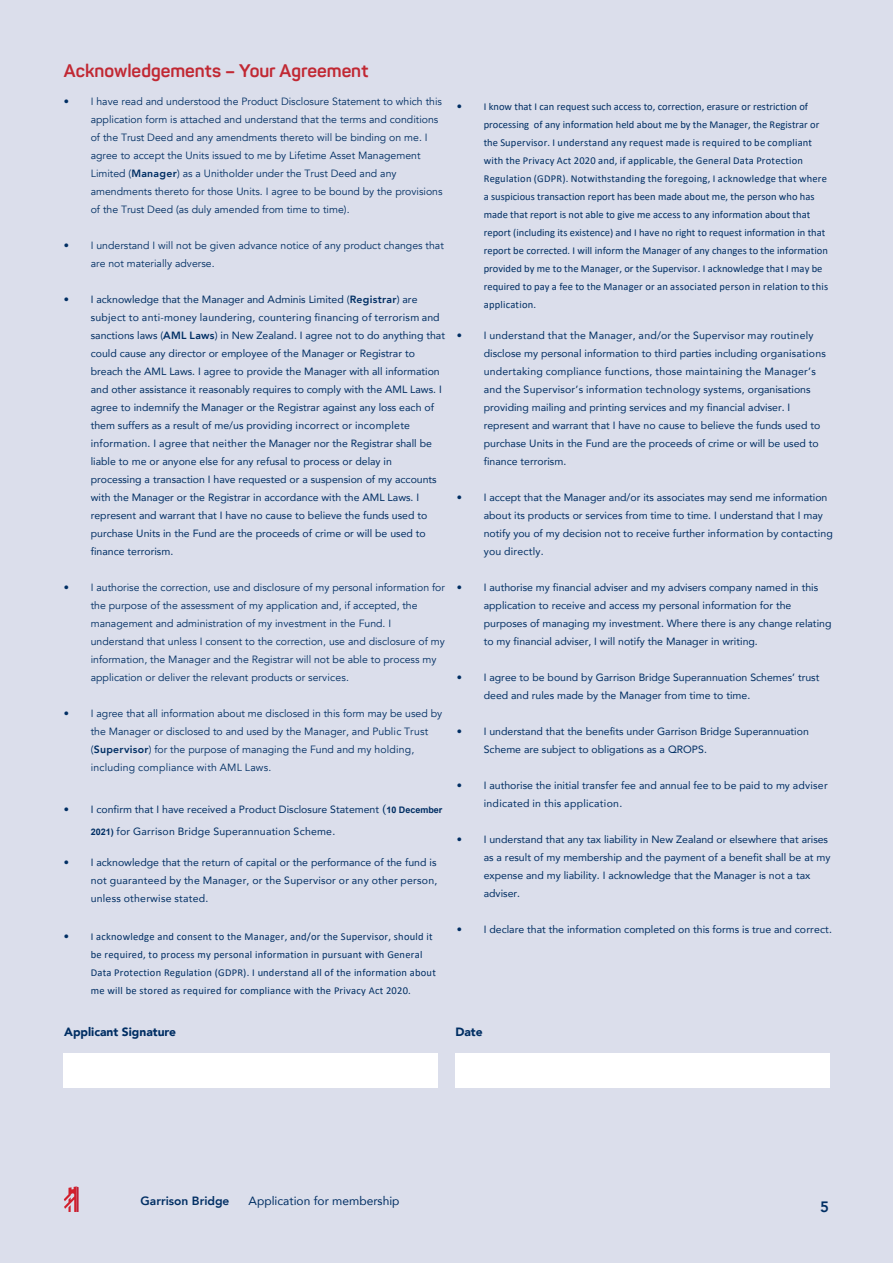
<style>
.page{position:relative;width:893px;height:1263px;background:#dbdeeb}
.page>*{position:absolute;margin:0;border:0;box-sizing:border-box;transform-origin:0 0}
.t1{font:700 18px "Panton";color:#c12833}
.t2{font:800 15px "Avenir";color:#002e63}
.t3{font:12px "Avenir";color:#002e63}
.t4{font:900 12px "Avenir";color:#002e63}
.t5{font:800 12px "Avenir";color:#002e63}
.t6{font:10.5px/18px "Avenir";color:#002e63}
.t7{font:10.5px/18px "Avenir";color:#002e63}
.t8{font:10.5px/18px "Calibri";color:#002e63}
.t9{font:10.5px/18px "Calibri";letter-spacing:.02em;color:#002e63}
.s1{font-weight:800}
.s2{font-style:inherit}
.s3{font-family:"Adobe Hebrew";font-weight:700;font-size:12px}
.s4{font-family:"Arial";font-weight:700;font-size:9px}
.s5{font-family:"Avenir"}
</style>
<div class="page">
<svg style="left:64px;top:1186px;width:15px;height:26px"></svg>
<div style="left:64px;top:1054px;width:374px;height:34px;background:#fff"></div>
<div style="left:455px;top:1054px;width:374px;height:34px;background:#fff"></div>
<h1 class="t1" style="left:64px;top:60px;width:306px">Acknowledgements – Your Agreement</h1>
<p class="t7" style="left:91px;top:93px;width:353px;text-indent:-27px">• I have read and understood the Product Disclosure Statement to which this application form is attached and understand that the terms and conditions of the Trust Deed and any amendments thereto will be binding on me. I agree to accept the Units issued to me by Lifetime Asset Management Limited (<span class="s1">Manager</span>) as a Unitholder under the Trust Deed and any amendments thereto for those Units. I agree to be bound by the provisions of the Trust Deed (as duly amended from time to time).</p>
<p class="t7" style="left:91px;top:237px;width:355px;text-indent:-27px">• I understand I will not be given advance notice of any product changes that are not materially adverse.</p>
<p class="t6" style="left:91px;top:290px;width:356px;text-indent:-27px"><span class="s2">•</span> I acknowledge that the Manager and Adminis Limited (<span class="s1">Registrar</span>) are subject to anti-money laundering, countering financing of terrorism and sanctions laws (<span class="s1">AML Laws</span>) in New Zealand. I agree not to do anything that could cause any director or employee of the Manager or Registrar to breach the AML Laws. I agree to provide the Manager with all information and other assistance it reasonably requires to comply with the AML Laws. I agree to indemnify the Manager or the Registrar against any loss each of them suffers as a result of me/us providing incorrect or incomplete information. I agree that neither the Manager nor the Registrar shall be liable to me or anyone else for any refusal to process or delay in processing a transaction I have requested or a suspension of my accounts with the Manager or the Registrar in accordance with the AML Laws. I represent and warrant that I have no cause to believe the funds used to purchase Units in the Fund are the proceeds of crime or will be used to finance terrorism.</p>
<p class="t7" style="left:91px;top:579px;width:356px;text-indent:-27px">• I authorise the correction, use and disclosure of my personal information for the purpose of the assessment of my application and, if accepted, the management and administration of my investment in the Fund. I understand that unless I consent to the correction, use and disclosure of my information, the Manager and the Registrar will not be able to process my application or deliver the relevant products or services.</p>
<p class="t7" style="left:91px;top:705px;width:353px;text-indent:-27px">• I agree that all information about me disclosed in this form may be used by the Manager or disclosed to and used by the Manager, and Public Trust (<span class="s1">Supervisor</span>) for the purpose of managing the Fund and my holding, including compliance with AML Laws.</p>
<p class="t6" style="left:91px;top:798px;width:353px;line-height:21.5px;text-indent:-27px"><span class="s2">•</span> I confirm that I have received a Product Disclosure Statement <span class="s3">(</span><span class="s4">10 December<br>2021)</span> for Garrison Bridge Superannuation Scheme.</p>
<p class="t6" style="left:91px;top:853px;width:348px;text-align:justify;text-indent:-27px"><span class="s2">•</span> I acknowledge that the return of capital or the performance of the fund is not guaranteed by the Manager, or the Supervisor or any other person, unless otherwise stated.</p>
<p class="t9" style="left:91px;top:927px;width:347px;text-indent:-27px"><span class="s5">•</span> I acknowledge and consent to the Manager, and/or the Supervisor, should it be required, to process my personal information in pursuant with General Data Protection Regulation (GDPR). I understand all of the information about me will be stored as required for compliance with the Privacy Act 2020.</p>
<p class="t8" style="left:484px;top:97px;width:346px;text-indent:-27px"><span class="s5">•</span> I know that I can request such access to, correction, erasure or restriction of processing of any information held about me by the Manager, the Registrar or the Supervisor. I understand any request made is required to be compliant with the Privacy Act 2020 and, if applicable, the General Data Protection Regulation (GDPR). Notwithstanding the foregoing, I acknowledge that where a suspicious transaction report has been made about me, the person who has made that report is not able to give me access to any information about that report (including its existence) and I have no right to request information in that report be corrected. I will inform the Manager of any changes to the information provided by me to the Manager, or the Supervisor. I acknowledge that I may be required to pay a fee to the Manager or an associated person in relation to this application.</p>
<p class="t6" style="left:484px;top:326px;width:344px;text-indent:-27px">• I understand that the Manager, and/or the Supervisor may routinely disclose my personal information to third parties including organisations undertaking compliance functions, those maintaining the Manager’s and the Supervisor’s information technology systems, organisations providing mailing and printing services and my financial adviser. I represent and warrant that I have no cause to believe the funds used to purchase Units in the Fund are the proceeds of crime or will be used to finance terrorism.</p>
<p class="t6" style="left:484px;top:488px;width:351px;text-indent:-27px">• I accept that the Manager and/or its associates may send me information about its products or services from time to time. I understand that I may notify you of my decision not to receive further information by contacting you directly.</p>
<p class="t6" style="left:484px;top:578px;width:349px;text-indent:-27px">• I authorise my financial adviser and my advisers company named in this application to receive and access my personal information for the purposes of managing my investment. Where there is any change relating to my financial adviser, I will notify the Manager in writing.</p>
<p class="t6" style="left:484px;top:668px;width:337px;text-indent:-27px">• I agree to be bound by Garrison Bridge Superannuation Schemes’ trust deed and rules made by the Manager from time to time.</p>
<p class="t6" style="left:484px;top:722px;width:327px;text-indent:-27px">• I understand that the benefits under Garrison Bridge Superannuation<br>Scheme are subject to obligations as a QROPS.</p>
<p class="t6" style="left:484px;top:776px;width:345px;text-indent:-27px">• I authorise the initial transfer fee and annual fee to be paid to my adviser indicated in this application.</p>
<p class="t6" style="left:484px;top:830px;width:348px;text-indent:-27px">• I understand that any tax liability in New Zealand or elsewhere that arises as a result of my membership and the payment of a benefit shall be at my expense and my liability. I acknowledge that the Manager is not a tax adviser.</p>
<p class="t6" style="left:457px;top:920px;width:377px">• I declare that the information completed on this forms is true and correct.</p>
<p class="t4" style="left:64px;top:1022px;width:114px">Applicant Signature</p>
<p class="t4" style="left:455px;top:1022px;width:29px">Date</p>
<p class="t5" style="left:141px;top:1192px;width:90px">Garrison Bridge</p>
<p class="t3" style="left:249px;top:1191px;width:152px">Application for membership</p>
<h2 class="t2" style="left:820px;top:1195px;width:10px">5</h2>
</div>
